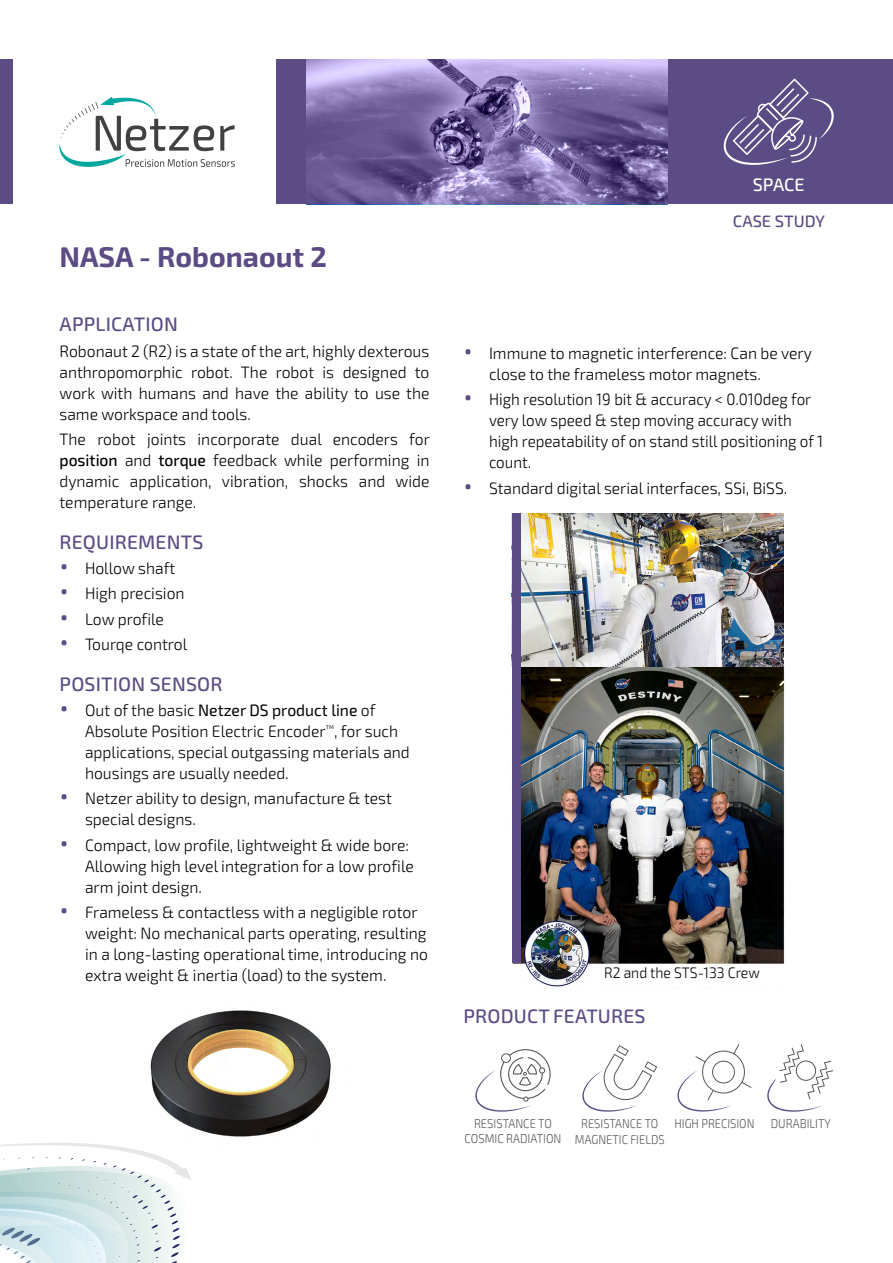
<style>
.page{position:relative;width:893px;height:1263px;background:#fff}
.page>*{position:absolute;margin:0;border:0;box-sizing:border-box;transform-origin:0 0}
.t1{font:700 28.5px "Exo 2";color:#5c4c85}
.t2{font:500 27px "Exo 2";color:#5c4c85;scale:.95 1}
.t3{font:500 19.5px "Exo 2.0";letter-spacing:.01em;color:#5c4c85}
.t4{font:500 18px "Exo 2.0";color:#fff}
.t5{font:300 16.5px/21px "Exo 2";color:#000;scale:.95 1}
.t6{font:300 16.5px/21px "Exo 2";color:#000;scale:.92 1}
.t7{font:16.5px "Exo 2";color:#000;scale:.95 1}
.t8{font:500 16.5px "Exo 2.0";color:#5c4c85}
.t9{font:300 15.15px "Exo 2";color:#000;scale:.92 1}
.t10{font:300 12.9px/15.5px "Exo 2";color:#58595b;text-align:center;scale:.87 1}
.t11{font:300 12.9px/15.5px "Exo 2";color:#58595b;text-align:center;scale:.88 1}
.s1{font-weight:500}
.s2{font-weight:300}
</style>
<div class="page">
<svg style="left:59px;top:97px;width:176px;height:70px"></svg>
<div style="left:276px;top:60px;width:617px;height:144px;background:#5c4c85"></div>
<div style="left:0;top:60px;width:13px;height:144px;background:#5c4c85"></div>
<svg style="left:0;top:1143px;width:192px;height:120px"></svg>
<svg style="left:724px;top:79px;width:110px;height:86px"></svg>
<img style="left:511px;top:665px;width:274px;height:322px">
<div style="left:598px;top:970px;width:191px;height:17px;background:#fff"></div>
<img style="left:136px;top:1010px;width:195px;height:140px">
<img style="left:520px;top:513px;width:263px;height:153px">
<svg style="left:677px;top:1044px;width:74px;height:67px"></svg>
<svg style="left:582px;top:1045px;width:75px;height:67px"></svg>
<svg style="left:475px;top:1049px;width:76px;height:63px"></svg>
<svg style="left:767px;top:1044px;width:66px;height:68px"></svg>
<img style="left:306px;top:60px;width:362px;height:144px">
<div style="left:512px;top:513px;width:8px;height:450px;background:#5c4c85"></div>
<h1 class="t1" style="left:60px;top:240px;width:269px">NASA - Robonaout 2</h1>
<p class="t3" style="left:60px;top:313px;width:120px">APPLICATION</p>
<p class="t5" style="left:60px;top:341px;width:391px;text-align:right">Robonaut 2 2R( ) is a state of the art, highly dexterous to</p>
<p class="t5" style="left:60px;top:362px;width:391px">anthropomorphic<br>work with humans and have the ability to use the same workspace and tools.</p>
<p class="t5" style="left:409px;top:429px;width:23px">for</p>
<p class="t5" style="left:191px;top:362px;width:45px">robot.</p>
<p class="t5" style="left:241px;top:362px;width:29px">The</p>
<p class="t5" style="left:276px;top:362px;width:42px">robot</p>
<p class="t5" style="left:343px;top:362px;width:69px">designed</p>
<p class="t5" style="left:323px;top:362px;width:14px">is</p>
<p class="t5" style="left:60px;top:429px;width:29px">The</p>
<p class="t5" style="left:60px;top:450px;width:391px"><span class="s1">position</span> and <span class="s1">torque</span> feedback while performing in</p>
<p class="t5" style="left:396px;top:471px;width:37px">wide</p>
<p class="t5" style="left:97px;top:429px;width:42px">robot</p>
<p class="t5" style="left:291px;top:429px;width:34px">dual</p>
<p class="t5" style="left:333px;top:429px;width:70px">encoders</p>
<p class="t5" style="left:147px;top:429px;width:43px">joints</p>
<p class="t5" style="left:198px;top:429px;width:88px">incorporate</p>
<p class="t5" style="left:60px;top:471px;width:145px">dynamic temperature range.</p>
<p class="t3" style="left:60px;top:531px;width:145px">REQUIREMENTS</p>
<p class="t5" style="left:85px;top:558px;width:97px">Hollow shaft</p>
<p class="t5" style="left:130px;top:471px;width:88px">application,</p>
<p class="t5" style="left:222px;top:471px;width:71px">vibration,</p>
<p class="t5" style="left:299px;top:471px;width:53px">shocks</p>
<p class="t5" style="left:359px;top:471px;width:29px">and</p>
<h2 class="t2" style="left:60px;top:549px;width:11px">•</h2>
<h2 class="t2" style="left:60px;top:574px;width:11px">•</h2>
<h2 class="t2" style="left:60px;top:599px;width:11px">•</h2>
<p class="t5" style="left:85px;top:583px;width:106px">High precision</p>
<p class="t5" style="left:85px;top:609px;width:85px">Low profile</p>
<p class="t5" style="left:85px;top:634px;width:109px">Tourqe control</p>
<h2 class="t2" style="left:60px;top:625px;width:11px">•</h2>
<p class="t3" style="left:60px;top:672px;width:164px">POSITION SENSOR</p>
<p class="t7" style="left:85px;top:701px;width:307px"><span class="s2">Out of the basic</span> Netzer DS product line <span class="s2">of</span></p>
<h2 class="t2" style="left:60px;top:691px;width:11px">•</h2>
<h2 class="t2" style="left:60px;top:779px;width:11px">•</h2>
<h2 class="t2" style="left:60px;top:825px;width:11px">•</h2>
<h2 class="t2" style="left:60px;top:892px;width:11px">•</h2>
<p class="t5" style="left:85px;top:721px;width:343px">Absolute Position Electric Encoder ,<sup>™</sup> for such applications, special outgassing materials and housings are usually needed.</p>
<p class="t5" style="left:85px;top:788px;width:324px">Netzer ability to design, manufacture &amp; test</p>
<p class="t5" style="left:85px;top:807px;width:343px;line-height:25.2px">special designs.<br>Compact, low profile, lightweight &amp; wide bore:</p>
<p class="t5" style="left:85px;top:856px;width:348px">Allowing high level integration for a low profile arm joint design.</p>
<p class="t5" style="left:85px;top:902px;width:352px">Frameless &amp; contactless with a negligible rotor</p>
<p class="t5" style="left:85px;top:923px;width:362px;text-align:justify">weight: No mechanical parts operating, resulting in a long-lasting operational time, introducing no extra weight &amp; inertia (load) to the system.</p>
<p class="t4" style="left:753px;top:175px;width:53px">SPACE</p>
<p class="t8" style="left:733px;top:211px;width:94px">CASE STUDY</p>
<h2 class="t2" style="left:463px;top:334px;width:11px">•</h2>
<h2 class="t2" style="left:463px;top:380px;width:11px">•</h2>
<h2 class="t2" style="left:463px;top:468px;width:11px">•</h2>
<p class="t5" style="left:489px;top:343px;width:341px">Immune to magnetic interference: Can be very</p>
<p class="t5" style="left:489px;top:362px;width:341px;line-height:25.2px">close to the frameless motor magnets.<br>High resolution 19 bit &amp; accuracy &lt; 0.010deg for</p>
<p class="t6" style="left:489px;top:410px;width:365px">very low speed &amp; step moving accuracy with high repeatability of on stand still positioning of 1 count.</p>
<p class="t5" style="left:489px;top:478px;width:315px">Standard digital serial interfaces, SSi, BiSS.</p>
<p class="t9" style="left:604px;top:964px;width:171px">2R and the STS-133 Crew</p>
<p class="t3" style="left:463px;top:1004px;width:184px">PRODUCT FEATURES</p>
<p class="t11" style="left:465px;top:1116px;width:112px">RESISTANCE TO<br>COSMIC RADIATION</p>
<p class="t11" style="left:771px;top:1116px;width:70px">DURABILITY</p>
<p class="t10" style="left:674px;top:1116px;width:94px">HIGH PRECISION</p>
<p class="t10" style="left:575px;top:1116px;width:105px">RESISTANCE TO<br>MAGNETIC FIELDS</p>
</div>
